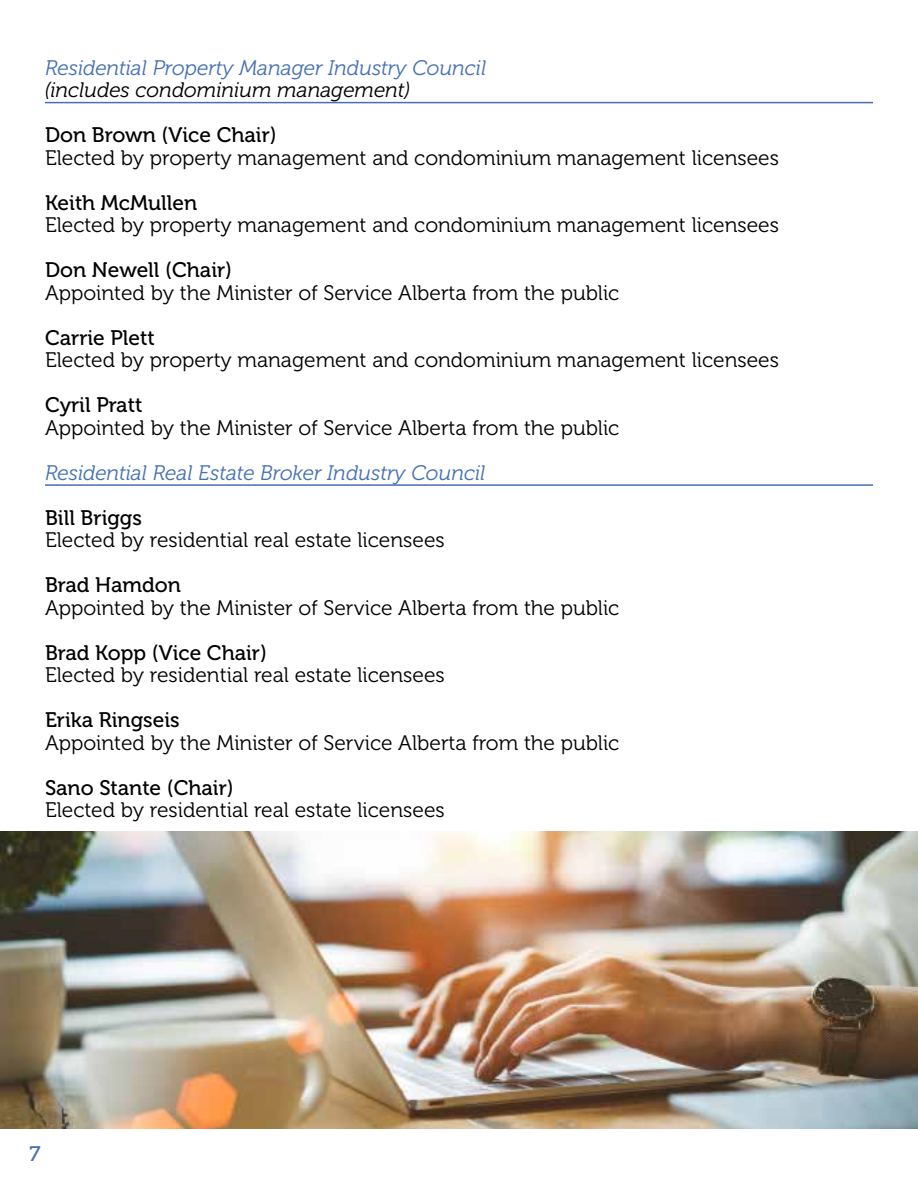
<style>
.page{position:relative;width:918px;height:1188px;background:#fff}
.page>*{position:absolute;margin:0;border:0;box-sizing:border-box;transform-origin:0 0}
.t1{font:21px "Museo 300";color:#000}
.t2{font:21px "Museo 500";color:#000}
.t3{font:italic 21px "Museo 300";color:#4570b4}
.t4{font:italic 21px "Museo 300";color:#000}
.t5{font:21px "Museo 500";color:#4570b4}
</style>
<div class="page">
<hr style="left:45px;top:102px;width:828px;height:1px;background:#4570b4">
<hr style="left:45px;top:484px;width:828px;height:2px;background:#4570b4">
<img style="left:0;top:832px;width:918px;height:296px">
<p class="t3" style="left:45px;top:56px;width:443px">Residential Property Manager Industry Council</p>
<p class="t4" style="left:45px;top:79px;width:366px">(includes condominium management)</p>
<p class="t2" style="left:45px;top:124px;width:233px">Don Brown (Vice Chair)</p>
<p class="t1" style="left:45px;top:146px;width:735px">Elected by property management and condominium management licensees</p>
<p class="t2" style="left:45px;top:191px;width:154px">Keith McMullen</p>
<p class="t1" style="left:45px;top:214px;width:735px">Elected by property management and condominium management licensees</p>
<p class="t2" style="left:45px;top:259px;width:189px">Don Newell (Chair)</p>
<p class="t1" style="left:45px;top:281px;width:576px">Appointed by the Minister of Service Alberta from the public</p>
<p class="t2" style="left:45px;top:326px;width:111px">Carrie Plett</p>
<p class="t1" style="left:45px;top:349px;width:735px">Elected by property management and condominium management licensees</p>
<p class="t2" style="left:45px;top:394px;width:99px">Cyril Pratt</p>
<p class="t1" style="left:45px;top:416px;width:576px">Appointed by the Minister of Service Alberta from the public</p>
<p class="t3" style="left:45px;top:461px;width:442px">Residential Real Estate Broker Industry Council</p>
<p class="t2" style="left:45px;top:506px;width:99px">Bill Briggs</p>
<p class="t1" style="left:45px;top:529px;width:401px">Elected by residential real estate licensees</p>
<p class="t2" style="left:45px;top:574px;width:137px">Brad Hamdon</p>
<p class="t1" style="left:45px;top:596px;width:576px">Appointed by the Minister of Service Alberta from the public</p>
<p class="t2" style="left:45px;top:641px;width:224px">Brad Kopp (Vice Chair)</p>
<p class="t1" style="left:45px;top:664px;width:401px">Elected by residential real estate licensees</p>
<p class="t2" style="left:45px;top:709px;width:136px">Erika Ringseis</p>
<p class="t1" style="left:45px;top:731px;width:576px">Appointed by the Minister of Service Alberta from the public</p>
<p class="t2" style="left:45px;top:776px;width:190px">Sano Stante (Chair)</p>
<p class="t1" style="left:45px;top:799px;width:401px">Elected by residential real estate licensees</p>
<p class="t5" style="left:29px;top:1142px;width:13px">7</p>
</div>
